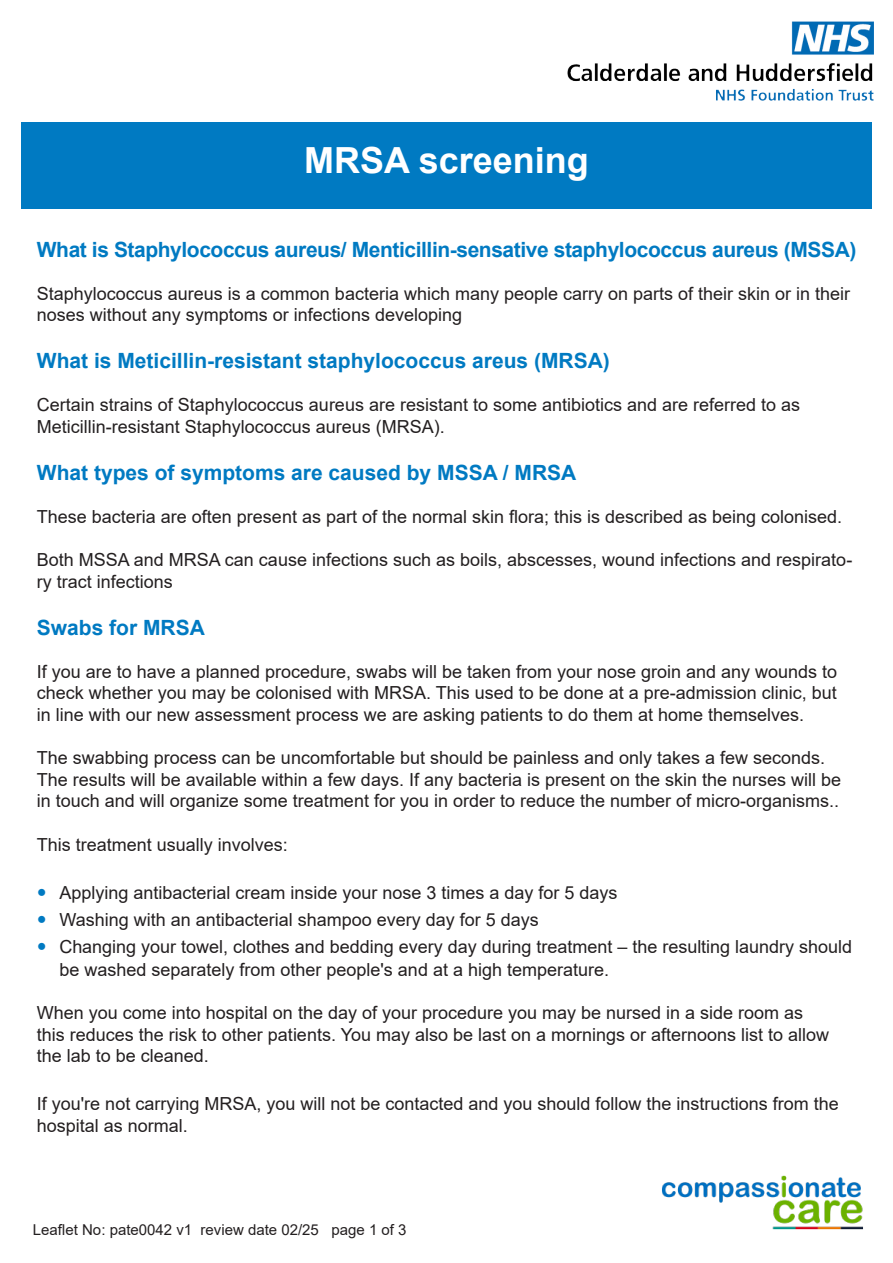
<style>
.page{position:relative;width:893px;height:1263px;background:#fff}
.page>*{position:absolute;margin:0;border:0;box-sizing:border-box;transform-origin:0 0}
.t1{font:700 36px "Arial";color:#fff}
.t2{font:700 21px "Arial";color:#007ac2}
.t3{font:700 21px "Arial";letter-spacing:-.02em;color:#007ac2}
.t4{font:18px/21.6px "Arial";color:#231f20}
.t5{font:15px "Arial";color:#231f20}
</style>
<div class="page">
<img style="left:662px;top:1175px;width:201px;height:55px">
<div style="left:21px;top:122px;width:851px;height:86px;background:#007ac2"></div>
<img style="left:568px;top:21px;width:306px;height:79px">
<p class="t1" style="left:304px;top:135px;width:286px">MRSA screening</p>
<p class="t3" style="left:37px;top:234px;width:821px">What is Staphylococcus aureus/ Menticillin-sensative staphylococcus aureus (MSSA)</p>
<p class="t4" style="left:37px;top:283px;width:815px">Staphylococcus aureus is a common bacteria which many people carry on parts of their skin or in their noses without any symptoms or infections developing</p>
<p class="t2" style="left:37px;top:346px;width:574px">What is Meticillin-resistant staphylococcus areus (MRSA)</p>
<p class="t4" style="left:37px;top:394px;width:765px">Certain strains of Staphylococcus aureus are resistant to some antibiotics and are referred to as</p>
<p class="t4" style="left:37px;top:416px;width:410px">Meticillin-resistant Staphylococcus aureus (MRSA).</p>
<p class="t2" style="left:37px;top:458px;width:541px">What types of symptoms are caused by MSSA / MRSA</p>
<p class="t4" style="left:37px;top:506px;width:807px">These bacteria are often present as part of the normal skin flora; this is described as being colonised.</p>
<p class="t4" style="left:37px;top:549px;width:817px">Both MSSA and MRSA can cause infections such as boils, abscesses, wound infections and respirato&shy;ry tract infections</p>
<p class="t2" style="left:37px;top:612px;width:170px">Swabs for MRSA</p>
<p class="t4" style="left:37px;top:661px;width:802px">If you are to have a planned procedure, swabs will be taken from your nose groin and any wounds to check whether you may be colonised with MRSA. This used to be done at a pre-admission clinic, but</p>
<p class="t4" style="left:37px;top:704px;width:769px">in line with our new assessment process we are asking patients to do them at home themselves.</p>
<p class="t4" style="left:37px;top:747px;width:790px">The swabbing process can be uncomfortable but should be painless and only takes a few seconds.</p>
<p class="t4" style="left:37px;top:769px;width:806px">The results will be available within a few days. If any bacteria is present on the skin the nurses will be in touch and will organize some treatment for you in order to reduce the number of micro-organisms..</p>
<p class="t4" style="left:37px;top:833px;width:253px">This treatment usually involves:</p>
<p class="t4" style="left:59px;top:882px;width:560px">Applying antibacterial cream inside your nose 3 times a day for 5 days</p>
<p class="t4" style="left:59px;top:909px;width:481px">Washing with an antibacterial shampoo every day for 5 days</p>
<p class="t4" style="left:59px;top:936px;width:794px;line-height:22.5px">Changing your towel, clothes and bedding every day during treatment – the resulting laundry should be washed separately from other people's and at a high temperature.</p>
<p class="t4" style="left:37px;top:1002px;width:794px">When you come into hospital on the day of your procedure you may be nursed in a side room as this reduces the risk to other patients. You may also be last on a mornings or afternoons list to allow the lab to be cleaned.</p>
<p class="t4" style="left:37px;top:1093px;width:803px">If you're not carrying MRSA, you will not be contacted and you should follow the instructions from the hospital as normal.</p>
<p class="t5" style="left:33px;top:1219px;width:375px">Leaflet No: pate0042 v1 review date 02/25 page 1 of 3</p>
</div>
